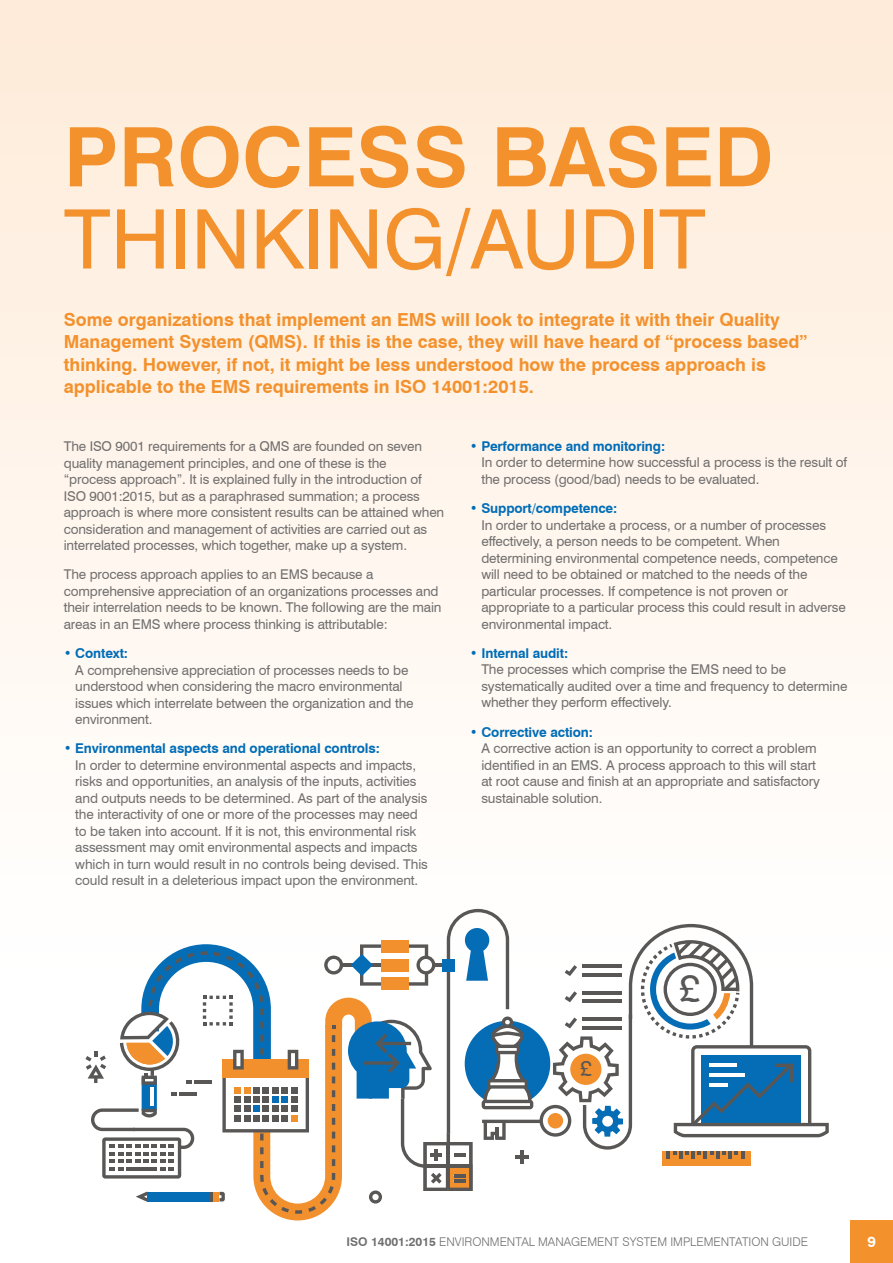
<style>
.page{position:relative;width:893px;height:1263px;background:#fff}
.page>*{position:absolute;margin:0;border:0;box-sizing:border-box;transform-origin:0 0}
.t1{font:82.2px "Swiss 721 BT";color:#f3912d}
.t2{font:700 82.2px "Swiss 721 BT";color:#f3912d}
.t3{font:39.15px "Swiss 721 BT";color:#585756}
.t4{font:21.9px "Swiss 721 BT";color:#585756}
.t5{font:700 18px/22.5px "Swiss 721 BT";color:#f3912d}
.t6{font:700 15px "Swiss 721 BT";color:#fff}
.t7{font:13.5px/16.5px "Swiss 721 BT";letter-spacing:-.01em;color:#706f6f}
.t8{font:700 13.5px "Swiss 721 BT";letter-spacing:-.01em;color:#006db7}
.t9{font:300 12px "Swiss 721 BT";color:#706f6f}
.s1{font-weight:700}
</style>
<div class="page">
<div style="left:850px;top:1220px;width:43px;height:43px;background:#f3912d"></div>
<div style="left:0;top:0;width:893px;height:971px;background:linear-gradient(to bottom,#feebd8,#fff)"></div>
<svg style="left:85px;top:909px;width:744px;height:311px"></svg>
<h1 class="t2" style="left:64px;top:107px;width:711px">PROCESS BASED</h1>
<h1 class="t1" style="left:64px;top:189px;width:644px">THINKING/AUDIT</h1>
<p class="t5" style="left:64px;top:308px;width:745px">Some organizations that implement an EMS will look to integrate it with their Quality Management System (QMS). If this is the case, they will have heard of “process based” thinking. However, if not, it might be less understood how the process approach is applicable to the EMS requirements in ISO 14001:2015.</p>
<p class="t7" style="left:64px;top:438px;width:382px">The ISO 9001 requirements for a QMS are founded on seven quality management principles, and one of these is the<br>“process approach”. It is explained fully in the introduction of ISO 9001:2015, but as a paraphrased summation; a process approach is where more consistent results can be attained when consideration and management of activities are carried out as interrelated processes, which together, make up a system.</p>
<p class="t7" style="left:64px;top:566px;width:379px">The process approach applies to an EMS because a comprehensive appreciation of an organizations processes and their interrelation needs to be known. The following are the main areas in an EMS where process thinking is attributable:</p>
<p class="t8" style="left:64px;top:645px;width:66px">• Context:</p>
<p class="t7" style="left:75px;top:661px;width:340px">A comprehensive appreciation of processes needs to be understood when considering the macro environmental issues which interrelate between the organization and the environment.</p>
<p class="t8" style="left:64px;top:740px;width:318px">• Environmental aspects and operational controls:</p>
<p class="t7" style="left:75px;top:757px;width:354px">In order to determine environmental aspects and impacts, risks and opportunities, an analysis of the inputs, activities and outputs needs to be determined. As part of the analysis the interactivity of one or more of the processes may need to be taken into account. If it is not, this environmental risk assessment may omit environmental aspects and impacts which in turn would result in no controls being devised. This could result in a deleterious impact upon the environment.</p>
<p class="t8" style="left:470px;top:438px;width:197px">• Performance and monitoring:</p>
<p class="t7" style="left:481px;top:454px;width:367px">In order to determine how successful a process is the result of the process (good/bad) needs to be evaluated.</p>
<p class="t8" style="left:470px;top:500px;width:149px">• Support/competence:</p>
<p class="t7" style="left:481px;top:516px;width:366px">In order to undertake a process, or a number of processes effectively, a person needs to be competent. When determining environmental competence needs, competence will need to be obtained or matched to the needs of the particular processes. If competence is not proven or appropriate to a particular process this could result in adverse environmental impact.</p>
<p class="t8" style="left:470px;top:645px;width:100px">• Internal audit:</p>
<p class="t7" style="left:481px;top:661px;width:367px">The processes which comprise the EMS need to be systematically audited over a time and frequency to determine whether they perform effectively.</p>
<p class="t8" style="left:470px;top:724px;width:125px">• Corrective action:</p>
<p class="t7" style="left:481px;top:740px;width:340px">A corrective action is an opportunity to correct a problem identified in an EMS. A process approach to this will start at root cause and finish at an appropriate and satisfactory sustainable solution.</p>
<h3 class="t4" style="left:580px;top:1055px;width:14px">£</h3>
<h2 class="t3" style="left:679px;top:964px;width:23px">£</h2>
<p class="t9" style="left:347px;top:1235px;width:463px"><span class="s1">ISO 14001:2015</span> ENVIRONMENTAL MANAGEMENT SYSTEM IMPLEMENTATION GUIDE</p>
<p class="t6" style="left:867px;top:1233px;width:10px">9</p>
</div>
